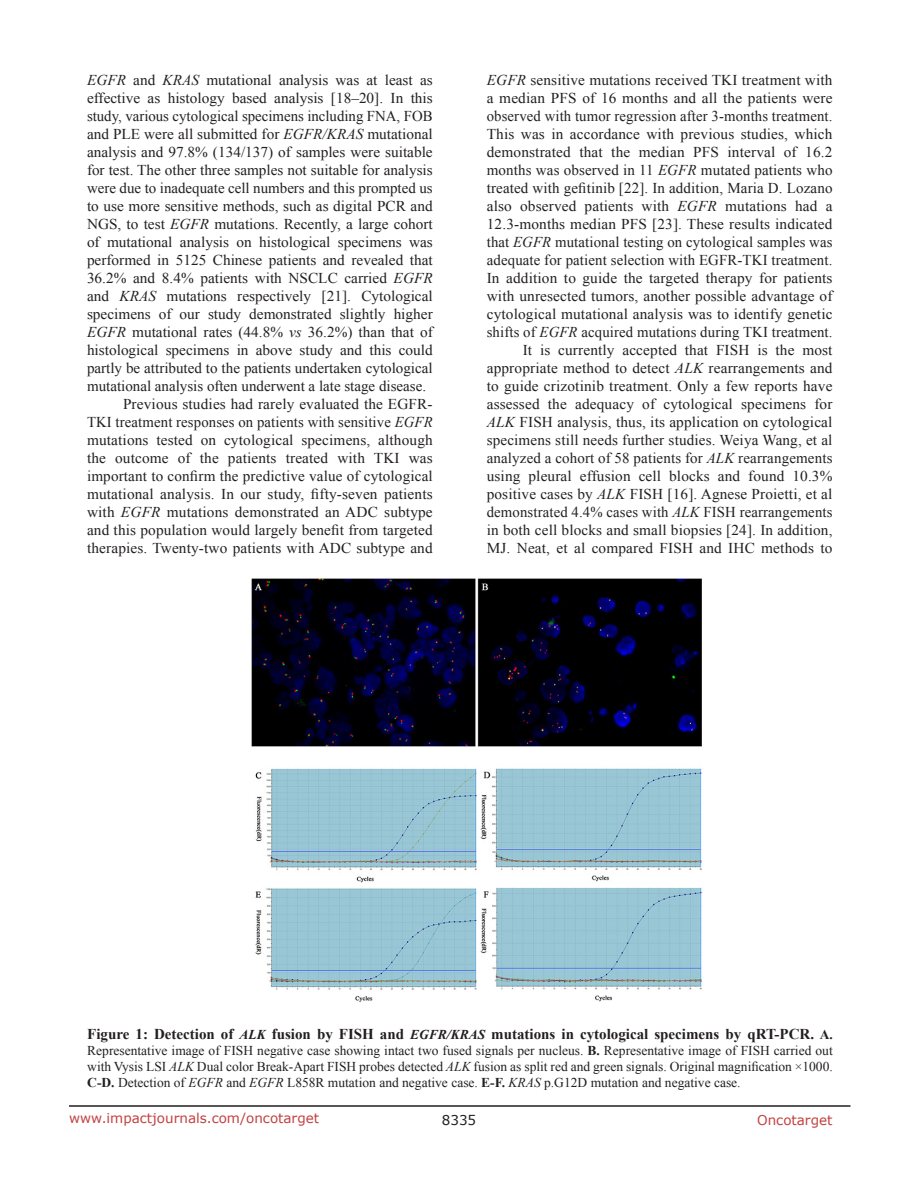
<style>
.page{position:relative;width:918px;height:1188px;background:#fff}
.page>*{position:absolute;margin:0;border:0;box-sizing:border-box;transform-origin:0 0}
.BodyText{font:15px/18px "Times New Roman";letter-spacing:.01em;color:#231f20;text-align:justify}
.figuretext{font:700 15px "Times New Roman";color:#231f20}
.figuretext-2{font:13.5px/16.2px "Times New Roman";color:#231f20;text-align:justify}
.t1{font:13.5px "Verdana";color:#c24141}
.t2{font:13.5px "Verdana";color:#231f20}
.s1{font-style:italic}
.s2{font-style:italic;font-size:13.5px}
.s3{font-size:13.5px}
.s4{font-weight:700}
</style>
<div class="page">
<hr style="left:69px;top:1105px;width:781px;height:2px;background:#231f20">
<img style="left:251px;top:578px;width:451px;height:424px">
<p class="BodyText" style="left:87px;top:71px;width:347px"><span class="s1">EGFR</span> and <span class="s1">KRAS</span> mutational analysis was at least as effective as histology based analysis [18–20]. In this study, various cytological specimens including FNA, FOB and PLE were all submitted for <span class="s1">EGFR/KRAS</span> mutational analysis and 97.8% (134/137) of samples were suitable for test. The other three samples not suitable for analysis were due to inadequate cell numbers and this prompted us to use more sensitive methods, such as digital PCR and NGS, to test <span class="s1">EGFR</span> mutations. Recently, a large cohort of mutational analysis on histological specimens was performed in 5125 Chinese patients and revealed that 36.2% and 8.4% patients with NSCLC carried <span class="s1">EGFR </span>and <span class="s1">KRAS</span> mutations respectively [21]. Cytological specimens of our study demonstrated slightly higher <span class="s1">EGFR</span> mutational rates (44.8% <span class="s1">vs</span> 36.2%) than that of histological specimens in above study and this could partly be attributed to the patients undertaken cytological mutational analysis often underwent a late stage disease.</p>
<p class="BodyText" style="left:87px;top:395px;width:347px;text-indent:36px">Previous studies had rarely evaluated the EGFR-TKI treatment responses on patients with sensitive <span class="s1">EGFR </span>mutations tested on cytological specimens, although the outcome of the patients treated with TKI was important to confirm the predictive value of cytological mutational analysis. In our study, fifty-seven patients with <span class="s1">EGFR</span> mutations demonstrated an ADC subtype and this population would largely benefit from targeted therapies. Twenty-two patients with ADC subtype and</p>
<p class="BodyText" style="left:487px;top:71px;width:347px"><span class="s1">EGFR</span> sensitive mutations received TKI treatment with a median PFS of 16 months and all the patients were observed with tumor regression after 3-months treatment.<br>This was in accordance with previous studies, which demonstrated that the median PFS interval of 16.2 months was observed in 11 <span class="s1">EGFR</span> mutated patients who treated with gefitinib [22]. In addition, Maria D. Lozano also observed patients with <span class="s1">EGFR</span> mutations had a 12.3-months median PFS [23]. These results indicated that <span class="s1">EGFR</span> mutational testing on cytological samples was adequate for patient selection with EGFR-TKI treatment.<br>In addition to guide the targeted therapy for patients with unresected tumors, another possible advantage of cytological mutational analysis was to identify genetic shifts of <span class="s1">EGFR</span> acquired mutations during TKI treatment.</p>
<p class="BodyText" style="left:487px;top:341px;width:347px;text-indent:36px">It is currently accepted that FISH is the most appropriate method to detect <span class="s1">ALK</span> rearrangements and to guide crizotinib treatment. Only a few reports have assessed the adequacy of cytological specimens for <span class="s1">ALK</span> FISH analysis, thus, its application on cytological specimens still needs further studies. Weiya Wang, et al analyzed a cohort of 58 patients for <span class="s1">ALK</span> rearrangements using pleural effusion cell blocks and found 10.3% positive cases by <span class="s1">ALK</span> FISH [16]. Agnese Proietti, et al demonstrated 4.4% cases with <span class="s1">ALK</span> FISH rearrangements in both cell blocks and small biopsies [24]. In addition, MJ. Neat, et al compared FISH and IHC methods to</p>
<p class="figuretext" style="left:87px;top:1023px;width:747px">Figure 1: Detection of <span class="s2">ALK</span> fusion by FISH and <span class="s2">EGFR/KRAS</span> mutations in cytological specimens by qRT-PCR. <span class="s3">A.</span></p>
<p class="figuretext-2" style="left:87px;top:1042px;width:747px">Representative image of FISH negative case showing intact two fused signals per nucleus. <span class="s4">B.</span> Representative image of FISH carried out with Vysis LSI <span class="s1">ALK</span> Dual color Break-Apart FISH probes detected <span class="s1">ALK</span> fusion as split red and green signals. Original magnification ×1000.<br><span class="s4">C-D.</span> Detection of <span class="s1">EGFR</span> and <span class="s1">EGFR</span> L858R mutation and negative case. <span class="s4">E-F.</span> <span class="s1">KRAS</span> p.G12D mutation and negative case.</p>
<p class="t1" style="left:69px;top:1109px;width:252px">www.impactjournals.com/oncotarget</p>
<p class="t2" style="left:442px;top:1111px;width:36px">8335</p>
<p class="t1" style="left:757px;top:1111px;width:77px">Oncotarget</p>
</div>
